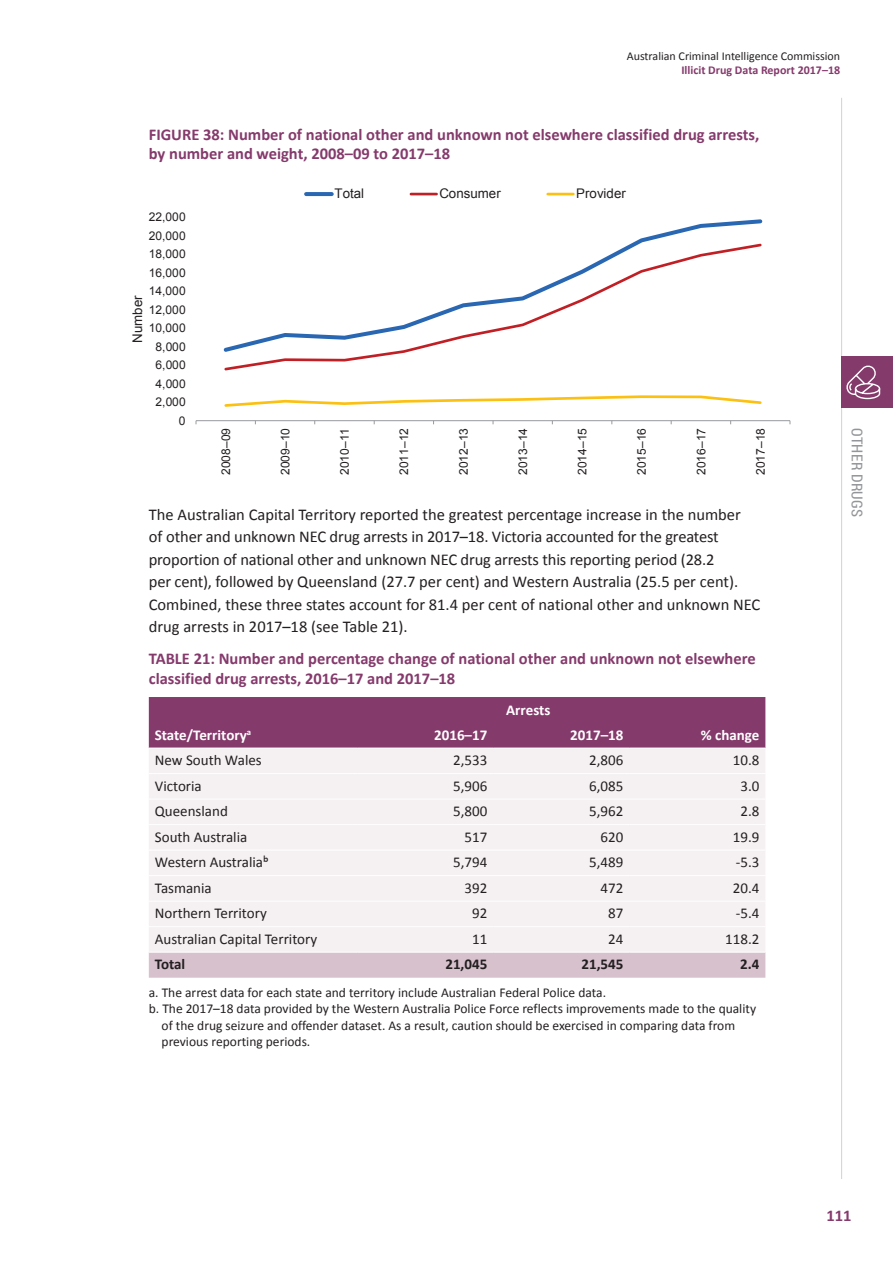
<style>
.page{position:relative;width:893px;height:1263px;background:#fff}
.page>*{position:absolute;margin:0;border:0;box-sizing:border-box;transform-origin:0 0}
.t1{font:16.5px/22.5px "Calibri";letter-spacing:-.01em;color:#231f20}
.t2{font:700 16.5px/19.5px "Calibri";color:#853a6c}
.t3{font:15px "Calibri";color:#231f20}
.t4{font:700 15px "Calibri";color:#fff}
.t5{font:700 15px "Calibri";color:#231f20}
.t6{font:15px "Roboto Condensed";letter-spacing:.02em;color:#939598}
.t7{font:13.5px "Calibri";color:#231f20}
.t8{font:13.35px "Arial";color:#231f20}
.t9{font:12px "Arial";letter-spacing:.005em;color:#231f20}
.t10{font:12px "Calibri";color:#231f20}
.t11{font:700 12px "Calibri";color:#853a6c}
</style>
<div class="page">
<hr style="left:841px;top:98px;width:1px;height:1081px;background:#d1d2d4">
<div style="left:841px;top:356px;width:52px;height:52px;background:#853a6c"></div>
<svg style="left:846px;top:365px;width:35px;height:35px"></svg>
<div style="left:149px;top:697px;width:616px;height:51px;background:#853a6c"></div>
<div style="left:149px;top:749px;width:616px;height:203px;background:#f5f1f3"></div>
<div style="left:149px;top:953px;width:616px;height:25px;background:#d6c1cd"></div>
<hr style="left:149px;top:773px;width:208px;height:1px;background:#fff">
<hr style="left:357px;top:773px;width:136px;height:1px;background:#fff">
<hr style="left:493px;top:773px;width:136px;height:1px;background:#fff">
<hr style="left:629px;top:773px;width:136px;height:1px;background:#fff">
<hr style="left:149px;top:799px;width:208px;height:1px;background:#fff">
<hr style="left:357px;top:799px;width:136px;height:1px;background:#fff">
<hr style="left:493px;top:799px;width:136px;height:1px;background:#fff">
<hr style="left:629px;top:799px;width:136px;height:1px;background:#fff">
<hr style="left:149px;top:824px;width:208px;height:1px;background:#fff">
<hr style="left:357px;top:824px;width:136px;height:1px;background:#fff">
<hr style="left:493px;top:824px;width:136px;height:1px;background:#fff">
<hr style="left:629px;top:824px;width:136px;height:1px;background:#fff">
<hr style="left:149px;top:850px;width:208px;height:1px;background:#fff">
<hr style="left:357px;top:850px;width:136px;height:1px;background:#fff">
<hr style="left:493px;top:850px;width:136px;height:1px;background:#fff">
<hr style="left:629px;top:850px;width:136px;height:1px;background:#fff">
<hr style="left:149px;top:875px;width:208px;height:1px;background:#fff">
<hr style="left:357px;top:875px;width:136px;height:1px;background:#fff">
<hr style="left:493px;top:875px;width:136px;height:1px;background:#fff">
<hr style="left:629px;top:875px;width:136px;height:1px;background:#fff">
<hr style="left:149px;top:901px;width:208px;height:1px;background:#fff">
<hr style="left:357px;top:901px;width:136px;height:1px;background:#fff">
<hr style="left:493px;top:901px;width:136px;height:1px;background:#fff">
<hr style="left:629px;top:901px;width:136px;height:1px;background:#fff">
<hr style="left:149px;top:926px;width:208px;height:1px;background:#fff">
<hr style="left:357px;top:926px;width:136px;height:1px;background:#fff">
<hr style="left:493px;top:926px;width:136px;height:1px;background:#fff">
<hr style="left:629px;top:926px;width:136px;height:1px;background:#fff">
<hr style="left:196px;top:420px;width:594px;height:1px;background:#989a9d">
<svg style="left:634px;top:219px;width:129px;height:23px"></svg>
<svg style="left:223px;top:242px;width:539px;height:129px"></svg>
<svg style="left:224px;top:395px;width:538px;height:12px"></svg>
<hr style="left:306px;top:192px;width:26px;height:4px;background:#2a67b2">
<hr style="left:411px;top:193px;width:26px;height:2px;background:#c02025">
<hr style="left:548px;top:193px;width:25px;height:2px;background:#fcc011">
<p class="t10" style="left:627px;top:48px;width:215px">Australian Criminal Intelligence Commission</p>
<p class="t11" style="left:681px;top:63px;width:160px">Illicit Drug Data Report 2017–18</p>
<p class="t2" style="left:149px;top:125px;width:612px">FIGURE 38: Number of national other and unknown not elsewhere classified drug arrests, by number and weight, 2008–09 to 2017–18</p>
<p class="t9" style="left:149px;top:209px;width:38px">22,000</p>
<p class="t9" style="left:149px;top:227px;width:38px">20,000</p>
<p class="t9" style="left:149px;top:246px;width:38px">18,000</p>
<p class="t8" style="left:129px;top:343px;width:49px;rotate:-90deg">Number</p>
<p class="t9" style="left:149px;top:264px;width:38px">16,000</p>
<p class="t9" style="left:149px;top:283px;width:38px">14,000</p>
<p class="t9" style="left:149px;top:301px;width:38px">12,000</p>
<p class="t9" style="left:149px;top:320px;width:38px">10,000</p>
<p class="t9" style="left:156px;top:338px;width:32px">8,000</p>
<p class="t9" style="left:156px;top:357px;width:32px">6,000</p>
<p class="t9" style="left:156px;top:375px;width:32px">4,000</p>
<p class="t9" style="left:156px;top:394px;width:32px">2,000</p>
<p class="t9" style="left:179px;top:412px;width:8px">0</p>
<p class="t8" style="left:335px;top:185px;width:31px">Total</p>
<p class="t8" style="left:439px;top:185px;width:63px">Consumer</p>
<p class="t8" style="left:576px;top:185px;width:51px">Provider</p>
<p class="t9" style="left:218px;top:475px;width:49px;rotate:-90deg">2008–09</p>
<p class="t9" style="left:277px;top:475px;width:49px;rotate:-90deg">2009–10</p>
<p class="t9" style="left:337px;top:475px;width:49px;rotate:-90deg">2010–11</p>
<p class="t9" style="left:396px;top:475px;width:49px;rotate:-90deg">2011–12</p>
<p class="t9" style="left:456px;top:475px;width:49px;rotate:-90deg">2012–13</p>
<p class="t9" style="left:515px;top:475px;width:49px;rotate:-90deg">2013–14</p>
<p class="t9" style="left:574px;top:475px;width:49px;rotate:-90deg">2014–15</p>
<p class="t9" style="left:634px;top:475px;width:49px;rotate:-90deg">2015–16</p>
<p class="t9" style="left:693px;top:475px;width:49px;rotate:-90deg">2016–17</p>
<p class="t9" style="left:753px;top:475px;width:49px;rotate:-90deg">2017–18</p>
<p class="t1" style="left:149px;top:503px;width:613px">The Australian Capital Territory reported the greatest percentage increase in the number<br>of other and unknown NEC drug arrests in 2017–18. Victoria accounted for the greatest proportion of national other and unknown NEC drug arrests this reporting period (28.2<br>per cent), followed by Queensland (27.7 per cent) and Western Australia (25.5 per cent).<br>Combined, these three states account for 81.4 per cent of national other and unknown NEC drug arrests in 2017–18 (see Table 21).</p>
<p class="t2" style="left:149px;top:649px;width:608px">TABLE 21: Number and percentage change of national other and unknown not elsewhere classified drug arrests, 2016–17 and 2017–18</p>
<p class="t4" style="left:506px;top:701px;width:46px">Arrests</p>
<p class="t4" style="left:155px;top:725px;width:98px">State/Territory<sup>a</sup></p>
<p class="t4" style="left:434px;top:725px;width:55px">2016–17</p>
<p class="t4" style="left:570px;top:725px;width:55px">2017–18</p>
<p class="t4" style="left:701px;top:725px;width:60px">% change</p>
<p class="t3" style="left:155px;top:751px;width:108px">New South Wales</p>
<p class="t3" style="left:453px;top:751px;width:36px">2,533</p>
<p class="t3" style="left:589px;top:751px;width:36px">2,806</p>
<p class="t3" style="left:733px;top:751px;width:28px">10.8</p>
<p class="t3" style="left:155px;top:776px;width:48px">Victoria</p>
<p class="t3" style="left:453px;top:776px;width:36px">5,906</p>
<p class="t3" style="left:589px;top:776px;width:36px">6,085</p>
<p class="t3" style="left:740px;top:776px;width:20px">3.0</p>
<p class="t3" style="left:155px;top:802px;width:75px">Queensland</p>
<p class="t3" style="left:453px;top:802px;width:36px">5,800</p>
<p class="t3" style="left:589px;top:802px;width:36px">5,962</p>
<p class="t3" style="left:740px;top:802px;width:20px">2.8</p>
<p class="t3" style="left:155px;top:827px;width:94px">South Australia</p>
<p class="t3" style="left:464px;top:827px;width:24px">517</p>
<p class="t3" style="left:601px;top:827px;width:24px">620</p>
<p class="t3" style="left:733px;top:827px;width:28px">19.9</p>
<p class="t3" style="left:155px;top:853px;width:115px">Western Australiab</p>
<p class="t3" style="left:453px;top:853px;width:36px">5,794</p>
<p class="t3" style="left:589px;top:853px;width:36px">5,489</p>
<p class="t3" style="left:736px;top:853px;width:25px">-5.3</p>
<p class="t3" style="left:155px;top:878px;width:58px">Tasmania</p>
<p class="t3" style="left:464px;top:878px;width:24px">392</p>
<p class="t3" style="left:601px;top:878px;width:24px">472</p>
<p class="t3" style="left:733px;top:878px;width:28px">20.4</p>
<p class="t3" style="left:155px;top:904px;width:113px">Northern Territory</p>
<p class="t3" style="left:472px;top:904px;width:17px">92</p>
<p class="t3" style="left:608px;top:904px;width:17px">87</p>
<p class="t3" style="left:736px;top:904px;width:25px">-5.4</p>
<p class="t3" style="left:155px;top:929px;width:164px">Australian Capital Territory</p>
<p class="t3" style="left:472px;top:929px;width:17px">11</p>
<p class="t3" style="left:608px;top:929px;width:17px">24</p>
<p class="t3" style="left:725px;top:929px;width:36px">118.2</p>
<p class="t5" style="left:155px;top:955px;width:32px">Total</p>
<p class="t5" style="left:445px;top:955px;width:43px">21,045</p>
<p class="t5" style="left:581px;top:955px;width:43px">21,545</p>
<p class="t5" style="left:740px;top:955px;width:21px">2.4</p>
<p class="t7" style="left:149px;top:984px;width:459px">a. The arrest data for each state and territory include Australian Federal Police data.</p>
<p class="t7" style="left:149px;top:1000px;width:609px">b. The 2017–18 data provided by the Western Australia Police Force reflects improvements made to the quality</p>
<p class="t7" style="left:162px;top:1017px;width:575px">of the drug seizure and offender dataset. As a result, caution should be exercised in comparing data from</p>
<p class="t7" style="left:162px;top:1033px;width:150px">previous reporting periods.</p>
<p class="t6" style="left:868px;top:428px;width:91px;rotate:90deg">OTHER DRUGS</p>
<p class="t2" style="left:826px;top:1206px;width:27px">111</p>
</div>
